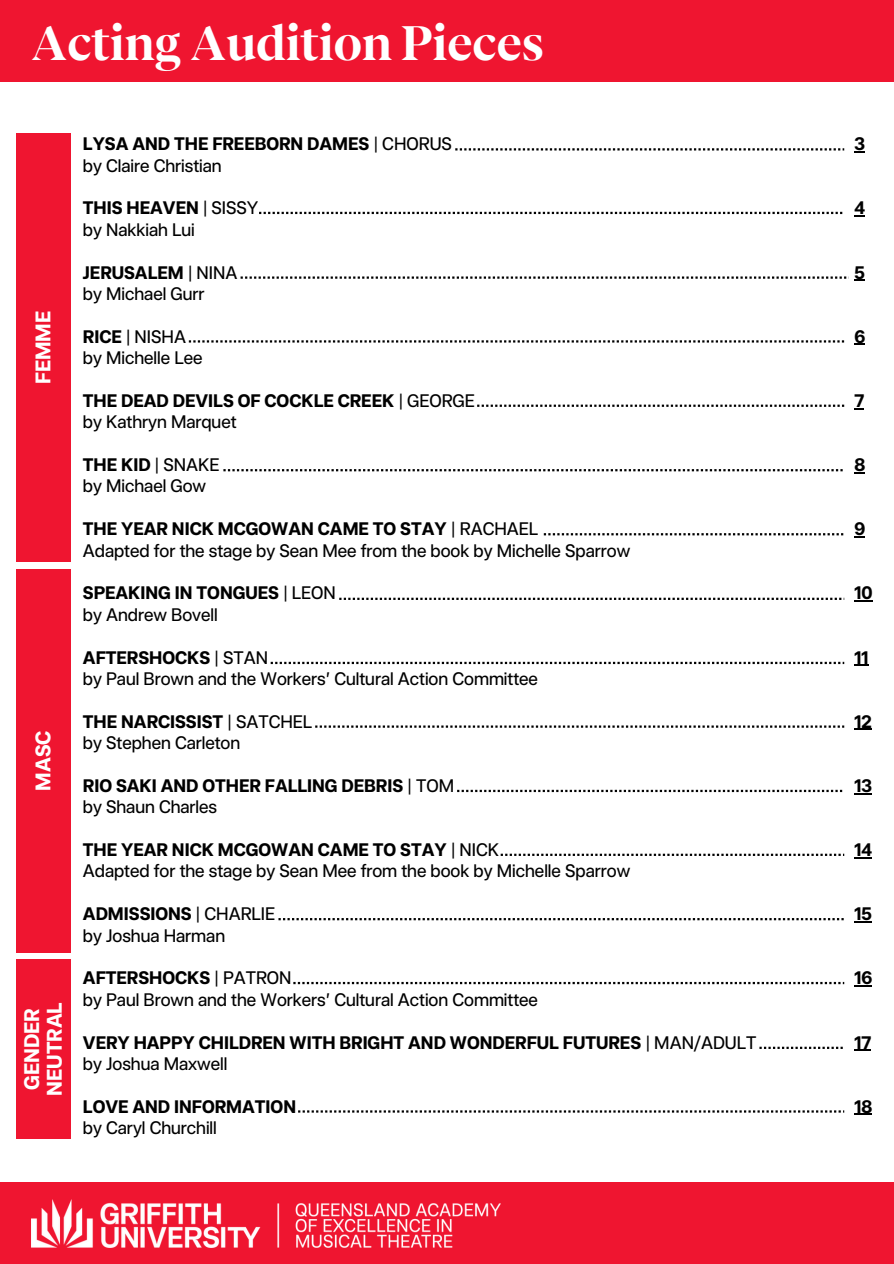
<style>
.page{position:relative;width:894px;height:1264px;background:#fff}
.page>*{position:absolute;margin:0;border:0;box-sizing:border-box;transform-origin:0 0}
.t1{font:700 48px "Griffith Serif Display";color:#fff}
.t2{font:700 21px/22.5px "Griffith Sans Display";color:#fff}
.t3{font:700 18px "Griffith Sans Display";color:#000}
.t4{font:18px "Griffith Sans Display";color:#000}
.s1{font-weight:400}
.s2{font-weight:700}
</style>
<div class="page">
<div style="left:0;top:1181px;width:893px;height:82px;background:#ef1530"></div>
<img style="left:31px;top:1199px;width:469px;height:48px">
<svg style="left:455px;top:148px;width:389px;height:2px"></svg>
<svg style="left:759px;top:1046px;width:83px;height:2px"></svg>
<svg style="left:259px;top:212px;width:583px;height:2px"></svg>
<svg style="left:240px;top:276px;width:607px;height:3px"></svg>
<svg style="left:189px;top:340px;width:654px;height:2px"></svg>
<svg style="left:477px;top:404px;width:367px;height:3px"></svg>
<svg style="left:223px;top:469px;width:619px;height:2px"></svg>
<svg style="left:543px;top:533px;width:300px;height:2px"></svg>
<svg style="left:339px;top:597px;width:505px;height:3px"></svg>
<svg style="left:270px;top:661px;width:574px;height:3px"></svg>
<svg style="left:315px;top:725px;width:529px;height:2px"></svg>
<svg style="left:293px;top:981px;width:551px;height:3px"></svg>
<svg style="left:457px;top:789px;width:385px;height:3px"></svg>
<div style="left:0;top:0;width:893px;height:81px;background:#ef1530"></div>
<svg style="left:854px;top:215px;width:10px;height:2px"></svg>
<svg style="left:854px;top:600px;width:18px;height:1px"></svg>
<svg style="left:854px;top:664px;width:14px;height:1px"></svg>
<svg style="left:854px;top:728px;width:17px;height:2px"></svg>
<svg style="left:854px;top:793px;width:17px;height:1px"></svg>
<svg style="left:854px;top:857px;width:17px;height:1px"></svg>
<svg style="left:854px;top:921px;width:17px;height:1px"></svg>
<svg style="left:854px;top:985px;width:18px;height:1px"></svg>
<svg style="left:854px;top:1049px;width:17px;height:1px"></svg>
<svg style="left:854px;top:1113px;width:18px;height:1px"></svg>
<div style="left:17px;top:133px;width:54px;height:429px;background:#ef1530"></div>
<div style="left:17px;top:959px;width:54px;height:179px;background:#ef1530"></div>
<div style="left:17px;top:569px;width:54px;height:383px;background:#ef1530"></div>
<svg style="left:298px;top:1110px;width:546px;height:2px"></svg>
<svg style="left:278px;top:918px;width:565px;height:2px"></svg>
<svg style="left:500px;top:853px;width:344px;height:3px"></svg>
<p class="t1" style="left:31px;top:15px;width:514px">Acting Audition Pieces</p>
<h3 class="t2" style="left:32px;top:384px;width:75px;rotate:-90deg">FEMME</h3>
<h3 class="t2" style="left:32px;top:790px;width:62px;rotate:-90deg">MASC</h3>
<p class="t2" style="left:20px;top:1095px;width:95px;rotate:-90deg">GENDER<br>NEUTRAL</p>
<h2 class="t3" style="left:83px;top:133px;width:370px">LYSA AND THE FREEBORN DAMES <span class="s1">| CHORUS</span></h2>
<h2 class="t4" style="left:83px;top:155px;width:140px">by Claire Christian</h2>
<h2 class="t3" style="left:83px;top:197px;width:177px">THIS HEAVEN <span class="s1">| SISSY</span></h2>
<p class="t4" style="left:83px;top:219px;width:113px">by Nakkiah Lui</p>
<p class="t3" style="left:83px;top:261px;width:156px">JERUSALEM <span class="s1">| NINA</span></p>
<p class="t4" style="left:83px;top:283px;width:123px">by Michael Gurr</p>
<p class="t4" style="left:83px;top:326px;width:104px"><span class="s2">RICE</span> | NISHA</p>
<p class="t4" style="left:83px;top:347px;width:121px">by Michelle Lee</p>
<p class="t3" style="left:83px;top:390px;width:393px">THE DEAD DEVILS OF COCKLE CREEK <span class="s1">| GEORGE</span></p>
<p class="t4" style="left:83px;top:411px;width:155px">by Kathryn Marquet</p>
<p class="t3" style="left:83px;top:454px;width:138px">THE KID <span class="s1">| SNAKE</span></p>
<p class="t4" style="left:83px;top:475px;width:125px">by Michael Gow</p>
<p class="t3" style="left:83px;top:518px;width:456px">THE YEAR NICK MCGOWAN CAME TO STAY <span class="s1">| RACHAEL</span></p>
<p class="t4" style="left:83px;top:539px;width:548px">Adapted for the stage by Sean Mee from the book by Michelle Sparrow</p>
<p class="t3" style="left:83px;top:582px;width:254px">SPEAKING IN TONGUES <span class="s1">| LEON</span></p>
<p class="t4" style="left:83px;top:603px;width:136px">by Andrew Bovell</p>
<p class="t3" style="left:83px;top:646px;width:186px">AFTERSHOCKS <span class="s1">| STAN</span></p>
<p class="t4" style="left:83px;top:668px;width:456px">by Paul Brown and the Workers’ Cultural Action Committee</p>
<p class="t3" style="left:83px;top:710px;width:231px">THE NARCISSIST <span class="s1">| SATCHEL</span></p>
<p class="t4" style="left:83px;top:732px;width:159px">by Stephen Carleton</p>
<p class="t3" style="left:83px;top:774px;width:372px">RIO SAKI AND OTHER FALLING DEBRIS <span class="s1">| TOM</span></p>
<p class="t4" style="left:83px;top:796px;width:136px">by Shaun Charles</p>
<p class="t3" style="left:83px;top:839px;width:417px">THE YEAR NICK MCGOWAN CAME TO STAY <span class="s1">| NICK</span></p>
<p class="t4" style="left:83px;top:860px;width:548px">Adapted for the stage by Sean Mee from the book by Michelle Sparrow</p>
<p class="t3" style="left:83px;top:903px;width:194px">ADMISSIONS <span class="s1">| CHARLIE</span></p>
<p class="t4" style="left:83px;top:924px;width:144px">by Joshua Harman</p>
<p class="t3" style="left:83px;top:967px;width:210px">AFTERSHOCKS <span class="s1">| PATRON</span></p>
<p class="t4" style="left:83px;top:988px;width:456px">by Paul Brown and the Workers’ Cultural Action Committee</p>
<p class="t3" style="left:83px;top:1031px;width:675px">VERY HAPPY CHILDREN WITH BRIGHT AND WONDERFUL FUTURES <span class="s1">| MAN/ADULT</span></p>
<p class="t4" style="left:83px;top:1052px;width:146px">by Joshua Maxwell</p>
<p class="t3" style="left:83px;top:1095px;width:215px">LOVE AND INFORMATION</p>
<p class="t4" style="left:83px;top:1116px;width:135px">by Caryl Churchill</p>
<p class="t3" style="left:854px;top:133px;width:12px">3</p>
<p class="t3" style="left:854px;top:197px;width:12px">4</p>
<h3 class="t3" style="left:854px;top:261px;width:12px">5</h3>
<h3 class="t3" style="left:854px;top:326px;width:12px">6</h3>
<h3 class="t3" style="left:854px;top:390px;width:11px">7</h3>
<h3 class="t3" style="left:854px;top:454px;width:12px">8</h3>
<h3 class="t3" style="left:854px;top:518px;width:12px">9</h3>
<h3 class="t3" style="left:854px;top:582px;width:20px">10</h3>
<h3 class="t3" style="left:854px;top:646px;width:16px">11</h3>
<h3 class="t3" style="left:854px;top:710px;width:19px">12</h3>
<h3 class="t3" style="left:854px;top:774px;width:19px">13</h3>
<h3 class="t3" style="left:854px;top:839px;width:19px">14</h3>
<h3 class="t3" style="left:854px;top:903px;width:19px">15</h3>
<h3 class="t3" style="left:854px;top:967px;width:19px">16</h3>
<h3 class="t3" style="left:854px;top:1031px;width:18px">17</h3>
<h3 class="t3" style="left:854px;top:1095px;width:19px">18</h3>
</div>
